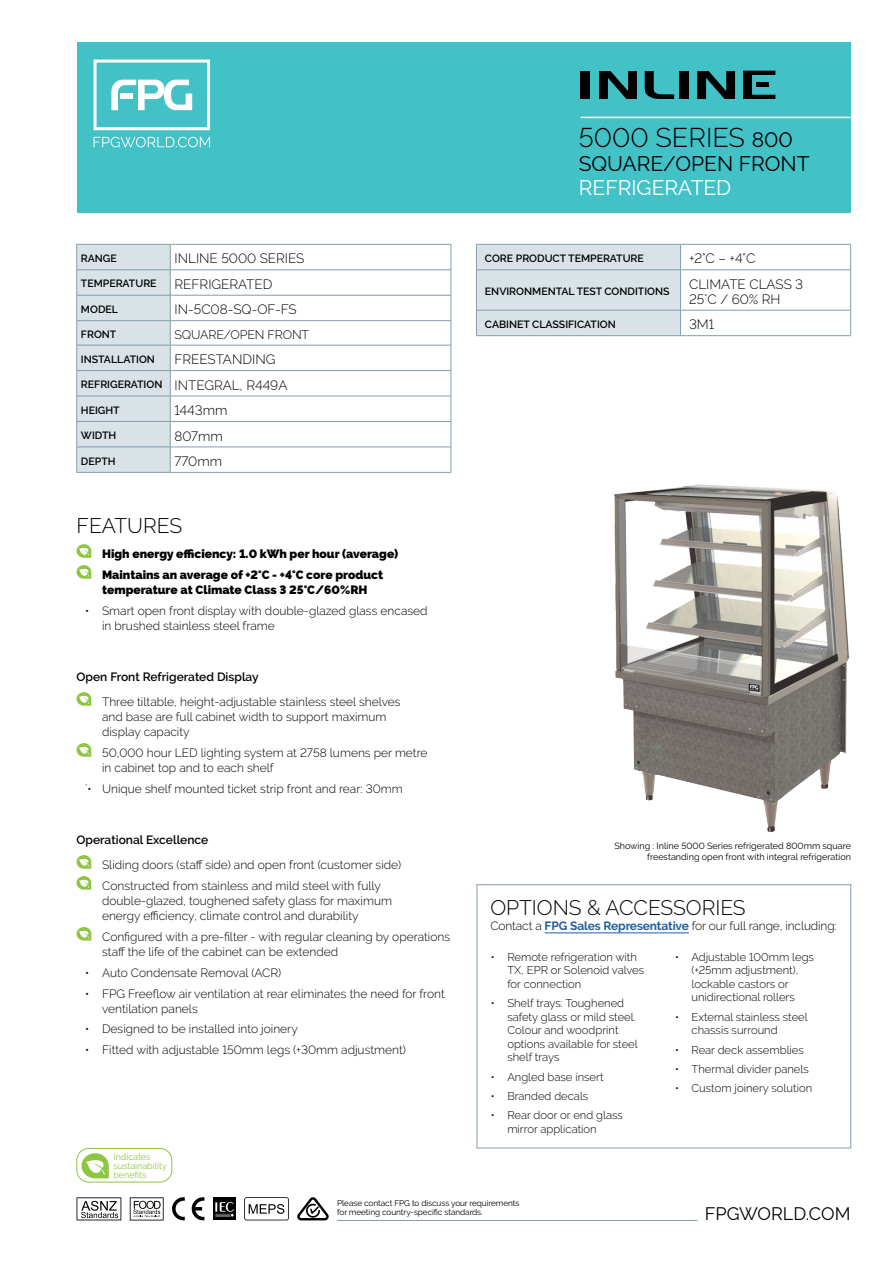
<style>
.page{position:relative;width:893px;height:1263px;background:#fff}
.page>*{position:absolute;margin:0;border:0;box-sizing:border-box;transform-origin:0 0}
.t1{font:300 27px "Raleway";color:#000}
.t2{font:300 21px "Raleway";color:#000}
.t3{font:21px "Raleway";color:#000}
.t4{font:21px "Raleway";color:#fff}
.t5{font:18px "Raleway";color:#000}
.t6{font:300 13.5px/15px "Raleway";color:#000}
.t7{font:300 12.45px "Raleway";letter-spacing:-.01em;color:#000}
.t8{font:300 12px/15px "Raleway";color:#000}
.t9{font:800 12px/21px "Raleway";color:#000}
.t10{font:600 12px "Raleway";color:#000}
.t11{font:300 11.25px/13.5px "Raleway";color:#000}
.t12{font:600 10.5px "Raleway";color:#000}
.t13{font:9px/10.8px "Raleway";color:#000;text-align:right}
.t14{font:9px/9px "Raleway";color:#8dc63f}
.t15{font:8.25px/9px "Raleway";letter-spacing:-.01em;color:#000}
.s1{font-weight:600;font-size:10.5px}
.s2{font-weight:400;font-size:21px}
.s3{font-weight:700;color:#215e9e}
</style>
<div class="page">
<hr style="left:337px;top:1220px;width:360px;height:1px;background:#849daa">
<svg style="left:77px;top:1197px;width:44px;height:23px"></svg>
<svg style="left:130px;top:1197px;width:34px;height:23px"></svg>
<svg style="left:192px;top:1197px;width:12px;height:23px"></svg>
<svg style="left:172px;top:1197px;width:13px;height:23px"></svg>
<div style="left:213px;top:1197px;width:23px;height:23px;background:#000"></div>
<svg style="left:215px;top:1202px;width:19px;height:15px"></svg>
<svg style="left:297px;top:1197px;width:32px;height:23px"></svg>
<svg style="left:244px;top:1197px;width:45px;height:23px"></svg>
<div style="left:77px;top:43px;width:773px;height:170px;background:#42c1c7"></div>
<svg style="left:94px;top:137px;width:116px;height:10px"></svg>
<svg style="left:94px;top:60px;width:116px;height:70px"></svg>
<hr style="left:681px;top:244px;width:170px;height:1px;background:#849daa">
<svg style="left:850px;top:244px;width:1px;height:25px"></svg>
<svg style="left:476px;top:244px;width:205px;height:92px;background:#d3dee4"></svg>
<hr style="left:681px;top:269px;width:170px;height:1px;background:#849daa">
<hr style="left:850px;top:270px;width:1px;height:40px;background:#849daa">
<svg style="left:850px;top:311px;width:1px;height:24px"></svg>
<hr style="left:681px;top:310px;width:170px;height:1px;background:#849daa">
<hr style="left:681px;top:335px;width:170px;height:1px;background:#849daa">
<svg style="left:77px;top:544px;width:14px;height:14px"></svg>
<svg style="left:77px;top:565px;width:14px;height:14px"></svg>
<svg style="left:77px;top:692px;width:14px;height:14px"></svg>
<svg style="left:77px;top:743px;width:14px;height:14px"></svg>
<svg style="left:77px;top:855px;width:14px;height:14px"></svg>
<svg style="left:77px;top:876px;width:14px;height:14px"></svg>
<svg style="left:77px;top:927px;width:14px;height:14px"></svg>
<hr style="left:581px;top:117px;width:269px;height:1px;background:#fff">
<div style="left:581px;top:71px;width:9px;height:28px;background:#000"></div>
<svg style="left:599px;top:71px;width:38px;height:28px"></svg>
<svg style="left:645px;top:71px;width:29px;height:28px"></svg>
<div style="left:679px;top:71px;width:10px;height:28px;background:#000"></div>
<svg style="left:743px;top:71px;width:32px;height:28px"></svg>
<svg style="left:697px;top:71px;width:38px;height:28px"></svg>
<svg style="left:82px;top:1153px;width:27px;height:25px"></svg>
<div style="left:77px;top:1148px;width:95px;height:34px;border:1px solid #8dc63f;border-radius:12px"></div>
<hr style="left:170px;top:244px;width:281px;height:1px;background:#849daa">
<hr style="left:170px;top:269px;width:281px;height:1px;background:#849daa">
<hr style="left:170px;top:295px;width:281px;height:1px;background:#849daa">
<hr style="left:77px;top:472px;width:93px;height:1px;background:#849daa">
<svg style="left:76px;top:244px;width:95px;height:228px;background:#d2dde3"></svg>
<svg style="left:451px;top:244px;width:1px;height:228px"></svg>
<hr style="left:170px;top:320px;width:281px;height:1px;background:#849daa">
<hr style="left:170px;top:345px;width:281px;height:1px;background:#849daa">
<hr style="left:170px;top:370px;width:281px;height:1px;background:#849daa">
<hr style="left:170px;top:396px;width:281px;height:1px;background:#849daa">
<hr style="left:170px;top:421px;width:281px;height:1px;background:#849daa">
<hr style="left:170px;top:447px;width:281px;height:1px;background:#849daa">
<hr style="left:170px;top:472px;width:281px;height:1px;background:#849daa">
<div style="left:477px;top:884px;width:374px;height:264px;border:1px solid #849daa"></div>
<hr style="left:545px;top:932px;width:144px;height:1px;background:#215e9e">
<img style="left:614px;top:484px;width:235px;height:349px">
<p class="t12" style="left:81px;top:252px;width:37px">RANGE</p>
<p class="t6" style="left:175px;top:251px;width:131px">INLINE 5000 SERIES</p>
<p class="t12" style="left:81px;top:278px;width:77px">TEMPERATURE</p>
<p class="t6" style="left:175px;top:276px;width:99px">REFRIGERATED</p>
<p class="t12" style="left:81px;top:303px;width:39px">MODEL</p>
<p class="t6" style="left:175px;top:302px;width:124px">IN-5C08-SQ-OF-FS</p>
<p class="t12" style="left:81px;top:328px;width:37px">FRONT</p>
<p class="t7" style="left:175px;top:327px;width:136px">SQUARE/OPEN FRONT</p>
<p class="t12" style="left:81px;top:353px;width:75px">INSTALLATION</p>
<p class="t6" style="left:81px;top:347px;width:208px;line-height:25.5px;text-indent:94px">FREESTANDING<br><span class="s1">REFRIGERATION</span> INTEGRAL, R449A</p>
<p class="t12" style="left:81px;top:404px;width:40px">HEIGHT</p>
<p class="t6" style="left:175px;top:403px;width:54px">1443mm</p>
<p class="t12" style="left:81px;top:429px;width:37px">WIDTH</p>
<p class="t6" style="left:175px;top:428px;width:50px">807mm</p>
<p class="t12" style="left:81px;top:455px;width:36px">DEPTH</p>
<p class="t6" style="left:175px;top:454px;width:49px">770mm</p>
<h2 class="t2" style="left:77px;top:514px;width:107px">FEATURES</h2>
<p class="t9" style="left:102px;top:543px;width:298px">High energy efficiency: 1.0 kWh per hour (average)<br>Maintains an average of +2°C - +4°C core product</p>
<p class="t9" style="left:102px;top:579px;width:267px">temperature at Climate Class 3 25°C/60%RH</p>
<p class="t8" style="left:102px;top:603px;width:327px;text-indent:-17px">• Smart open front display with double-glazed glass encased in brushed stainless steel frame</p>
<p class="t10" style="left:77px;top:670px;width:184px">Open Front Refrigerated Display</p>
<p class="t8" style="left:102px;top:694px;width:300px">Three tiltable, height-adjustable stainless steel shelves and base are full cabinet width to support maximum display capacity</p>
<p class="t8" style="left:102px;top:745px;width:327px">50,000 hour LED lighting system at 2758 lumens per metre in cabinet top and to each shelf</p>
<p class="t8" style="left:85px;top:781px;width:319px">`• Unique shelf mounted ticket strip front and rear: 30mm</p>
<p class="t10" style="left:77px;top:833px;width:133px">Operational Excellence</p>
<p class="t8" style="left:102px;top:854px;width:301px;line-height:21px">Sliding doors (staff side) and open front (customer side)<br>Constructed from stainless and mild steel with fully</p>
<p class="t8" style="left:102px;top:893px;width:292px">double-glazed, toughened safety glass for maximum energy efficiency, climate control and durability</p>
<p class="t8" style="left:102px;top:929px;width:350px">Configured with a pre-filter - with regular cleaning by operations staff the life of the cabinet can be extended</p>
<p class="t8" style="left:85px;top:965px;width:198px">• Auto Condensate Removal (ACR)</p>
<p class="t8" style="left:102px;top:986px;width:344px;text-indent:-17px">• FPG Freeflow air ventilation at rear eliminates the need for front ventilation panels</p>
<p class="t8" style="left:85px;top:1022px;width:214px">• Designed to be installed into joinery</p>
<p class="t8" style="left:85px;top:1043px;width:322px">• Fitted with adjustable 150mm legs (+30mm adjustment)</p>
<p class="t14" style="left:113px;top:1152px;width:55px">Indicates sustainability benefits</p>
<h1 class="t1" style="left:579px;top:122px;width:216px">5000 SERIES <span class="s2">800</span></h1>
<h2 class="t3" style="left:579px;top:152px;width:232px">SQUARE/OPEN FRONT</h2>
<h2 class="t4" style="left:579px;top:176px;width:154px">REFRIGERATED</h2>
<p class="t12" style="left:485px;top:252px;width:160px">CORE PRODUCT TEMPERATURE</p>
<p class="t6" style="left:689px;top:251px;width:68px">+2°C – +4°C</p>
<p class="t12" style="left:485px;top:285px;width:186px">ENVIRONMENTAL TEST CONDITIONS</p>
<p class="t6" style="left:689px;top:276px;width:116px">CLIMATE CLASS 3<br>25˚C / 60% RH</p>
<p class="t12" style="left:485px;top:318px;width:132px">CABINET CLASSIFICATION</p>
<p class="t6" style="left:689px;top:317px;width:27px">3M1</p>
<p class="t13" style="left:614px;top:841px;width:238px">Showing : Inline 5000 Series refrigerated 800mm square freestanding open front with integral refrigeration</p>
<h2 class="t2" style="left:490px;top:895px;width:257px">OPTIONS &amp; ACCESSORIES</h2>
<p class="t8" style="left:490px;top:918px;width:348px">Contact a <span class="s3">FPG Sales Representative</span> for our full range, including:</p>
<p class="t11" style="left:507px;top:950px;width:138px;text-indent:-17px">• Remote refrigeration with<br>TX, EPR or Solenoid valves for connection</p>
<p class="t11" style="left:507px;top:996px;width:132px;text-indent:-17px">• Shelf trays: Toughened safety glass or mild steel.<br>Colour and woodprint options available for steel shelf trays</p>
<p class="t11" style="left:491px;top:1070px;width:114px">• Angled base insert</p>
<p class="t11" style="left:491px;top:1089px;width:99px">• Branded decals</p>
<p class="t11" style="left:507px;top:1109px;width:117px;text-indent:-17px">• Rear door or end glass mirror application</p>
<p class="t11" style="left:691px;top:950px;width:124px;text-indent:-17px">• Adjustable 100mm legs (+25mm adjustment), lockable castors or unidirectional rollers</p>
<p class="t11" style="left:691px;top:1010px;width:118px;text-indent:-17px">• External stainless steel chassis surround</p>
<p class="t11" style="left:675px;top:1043px;width:130px">• Rear deck assemblies</p>
<p class="t11" style="left:675px;top:1062px;width:135px">• Thermal divider panels</p>
<p class="t11" style="left:675px;top:1082px;width:139px">• Custom joinery solution</p>
<p class="t15" style="left:337px;top:1198px;width:184px">Please contact FPG to discuss your requirements for meeting country-specific standards.</p>
<h3 class="t5" style="left:705px;top:1203px;width:147px">FPGWORLD.COM</h3>
</div>
